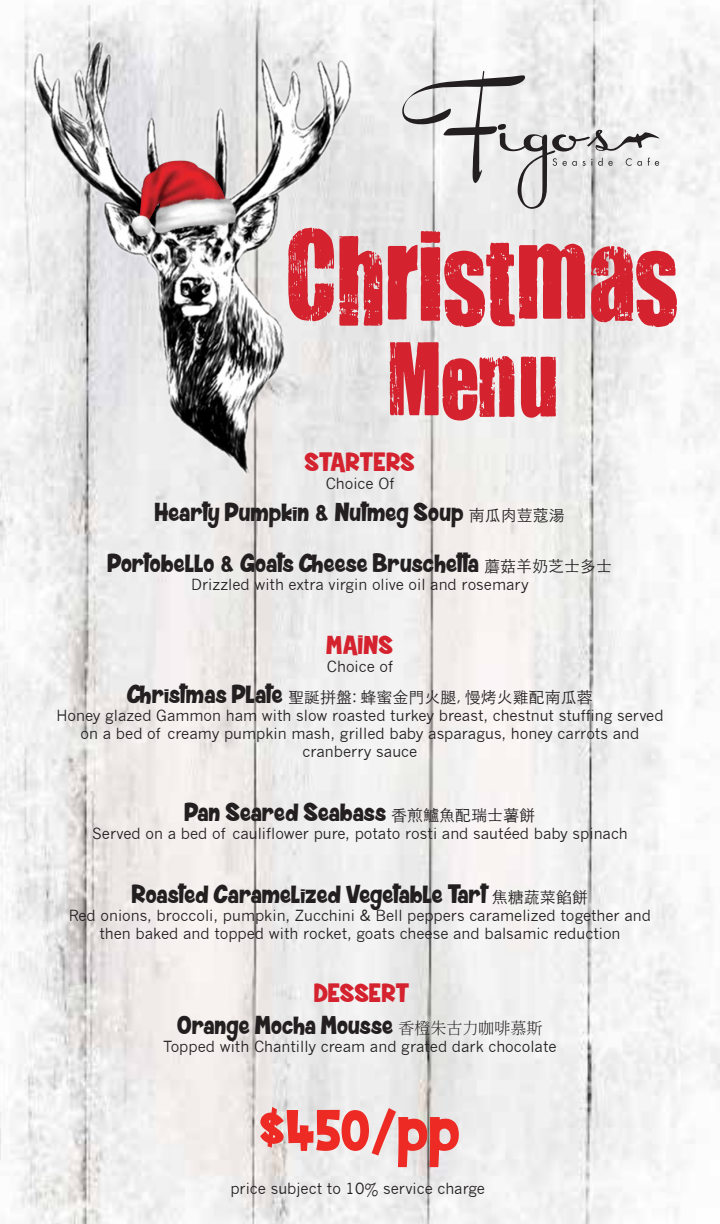
<style>
.page{position:relative;width:720px;height:1224px;background:#fff}
.page>*{position:absolute;margin:0;border:0;box-sizing:border-box;transform-origin:0 0}
.t1{font:104.55px "You Are Loved";color:#d4232f}
.t2{font:85.1px "You Are Loved";color:#d4232f}
.t3{font:67.5px "Skater Girls Rock";color:#ee2a24}
.t4{font:26.5px/51px "Skater Girls Rock";color:#231f20;text-align:center}
.t5{font:26.5px "Skater Girls Rock";color:#d4232f}
.t6{font:300 16px "ST Heiti TC";color:#231f20}
.t7{font:15px/18px "News Gothic";color:#231f20;text-align:center}
.s1{font-family:"ST Heiti TC";font-weight:300;font-size:16px}
.s2{font-family:"Skater Girls Rock";font-weight:400;font-size:26.5px}
.s3{color:#d4232f}
.s4{font-family:"Adobe Ming Std";font-weight:300;font-size:16px}
</style>
<div class="page">
<img style="left:0;top:0;width:720px;height:1224px">
<svg style="left:443px;top:71px;width:217px;height:138px;fill:#ececec"></svg>
<img style="left:0;top:30px;width:443px;height:464px">
<img style="left:116px;top:142px;width:133px;height:132px">
<h1 class="t1" style="left:286px;top:207px;width:393px">Christmas</h1>
<h2 class="t2" style="left:387px;top:322px;width:172px">Menu</h2>
<h3 class="t5" style="left:305px;top:447px;width:112px">START ERS</h3>
<p class="t7" style="left:326px;top:475px;width:70px">Choice Of</p>
<h3 class="t4" style="left:108px;top:487px;width:506px">Hearty Pumpkin &amp; Nutmeg Soup <span class="s1">南瓜肉荳蔻湯<br></span>Portobello &amp; Goats Cheese Bruschetta <span class="s1">蘑菇羊奶芝士多士</span></h3>
<p class="t7" style="left:191px;top:576px;width:339px">Drizzled with extra virgin olive oil and rosemary</p>
<h3 class="t5" style="left:327px;top:630px;width:68px">MAINS</h3>
<p class="t7" style="left:327px;top:657px;width:68px">Choice of</p>
<p class="t6" style="left:127px;top:684px;width:467px"><span class="s2">Christmas Plate</span> 聖誕拼盤: 蜂蜜金門火腿, 慢烤火雞配南瓜蓉</p>
<p class="t7" style="left:56px;top:707px;width:609px">Honey glazed Gammon ham with slow roasted turkey breast, chestnut stuffing served on a bed of creamy pumpkin mash, grilled baby asparagus, honey carrots and cranberry sauce</p>
<h3 class="t4" style="left:185px;top:787px;width:352px">Pan Seared Seabass <span class="s1">香煎鱸魚配瑞士薯餅</span></h3>
<p class="t7" style="left:92px;top:825px;width:537px">Served on a bed of cauliflower pure, potato rosti and sautéed baby spinach</p>
<h3 class="t4" style="left:132px;top:869px;width:457px">Roasted Caramelized Vegetable Tart <span class="s1">焦糖蔬菜餡餅</span></h3>
<p class="t7" style="left:69px;top:906px;width:584px">Red onions, broccoli, pumpkin, Zucchini &amp; Bell peppers caramelized together and then baked and topped with rocket, goats cheese and balsamic reduction</p>
<h3 class="t4" style="left:178px;top:978px;width:366px;line-height:31.8px"><span class="s3">DESSERT<br></span>Orange Mocha Mousse <span class="s4">香橙朱古力咖啡慕斯</span></h3>
<p class="t7" style="left:163px;top:1038px;width:395px">Topped with Chantilly cream and grated dark chocolate</p>
<h3 class="t3" style="left:259px;top:1090px;width:204px">$450/pp</h3>
<p class="t7" style="left:230px;top:1179px;width:256px">price subject to 10% service charge</p>
</div>
